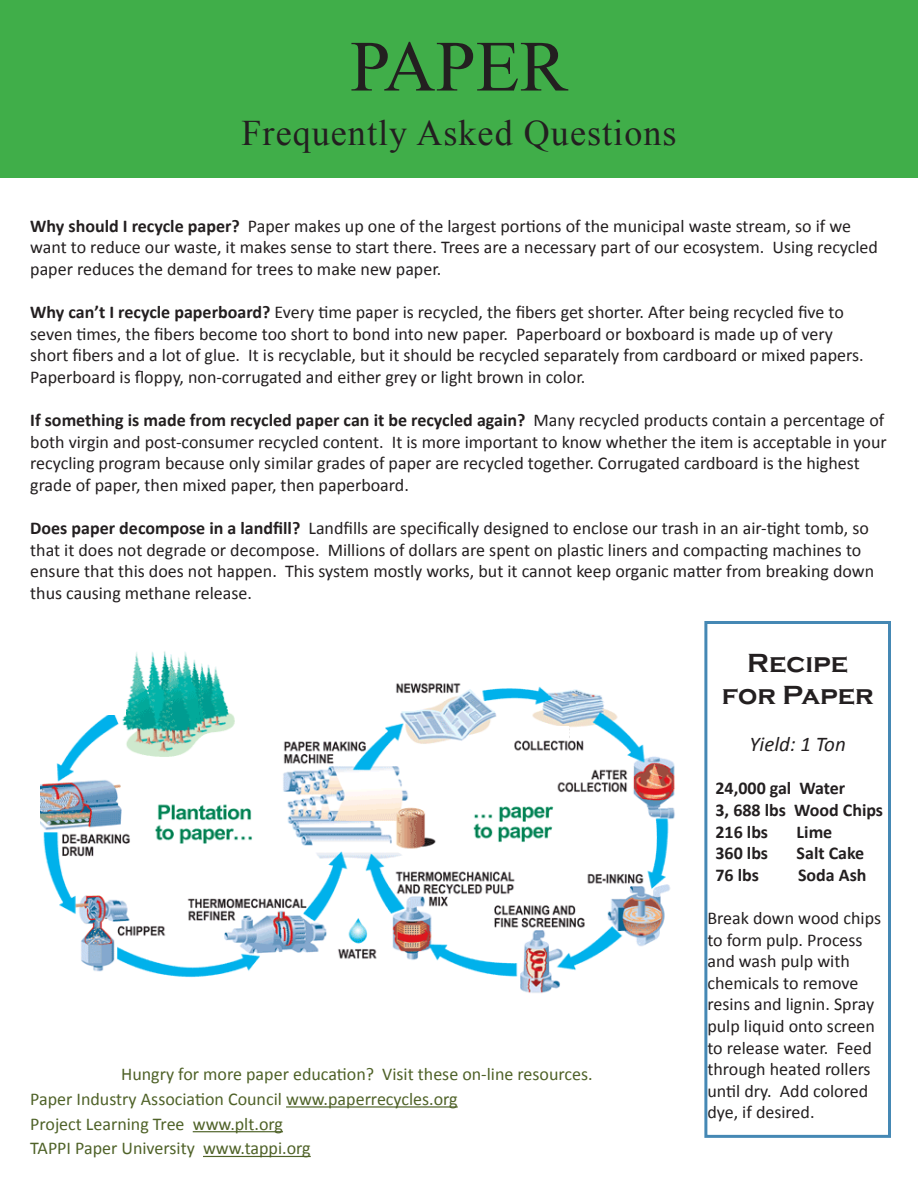
<style>
.page{position:relative;width:918px;height:1188px;background:#fff}
.page>*{position:absolute;margin:0;border:0;box-sizing:border-box;transform-origin:0 0}
.t1{font:72px "Times New Roman";color:#231f20}
.t2{font:36px "Times New Roman";letter-spacing:.03em;color:#231f20}
.t3{font:700 27px "Copperplate Gothic";color:#231f20}
.t4{font:italic 21px "Calibri";color:#231f20}
.t5{font:18px/21.6px "Calibri";color:#231f20}
.No_Spacing{font:18px "Calibri";color:#4f6228}
.t6{font:700 18px "Calibri";color:#231f20}
.s1{font-weight:700}
</style>
<div class="page">
<div style="left:0;top:0;width:918px;height:177px;background:#40ae49"></div>
<div style="left:704px;top:621px;width:187px;height:517px;border:3px solid #4588b4"></div>
<img style="left:40px;top:651px;width:635px;height:342px">
<div style="left:40px;top:682px;width:86px;height:33px;background:#fff"></div>
<div style="left:511px;top:726px;width:57px;height:13px;background:#fff"></div>
<hr style="left:286px;top:1106px;width:172px;height:2px;background:#4f6228">
<hr style="left:193px;top:1131px;width:90px;height:1px;background:#4f6228">
<hr style="left:203px;top:1156px;width:108px;height:1px;background:#4f6228">
<p class="t1" style="left:350px;top:18px;width:219px">PAPER</p>
<p class="t2" style="left:242px;top:108px;width:436px">Frequently Asked Questions</p>
<p class="t5" style="left:30px;top:215px;width:849px"><span class="s1">Why should I recycle paper?</span> Paper makes up one of the largest portions of the municipal waste stream, so if we want to reduce our waste, it makes sense to start there. Trees are a necessary part of our ecosystem. Using recycled paper reduces the demand for trees to make new paper.</p>
<p class="t5" style="left:30px;top:301px;width:835px"><span class="s1">Why can’t I recycle paperboard?</span> Every time paper is recycled, the fibers get shorter. After being recycled five to seven times, the fibers become too short to bond into new paper. Paperboard or boxboard is made up of very short fibers and a lot of glue. It is recyclable, but it should be recycled separately from cardboard or mixed papers.<br>Paperboard is floppy, non-corrugated and either grey or light brown in color.</p>
<p class="t5" style="left:30px;top:409px;width:858px"><span class="s1">If something is made from recycled paper can it be recycled again?</span> Many recycled products contain a percentage of both virgin and post-consumer recycled content. It is more important to know whether the item is acceptable in your recycling program because only similar grades of paper are recycled together. Corrugated cardboard is the highest grade of paper, then mixed paper, then paperboard.</p>
<p class="t5" style="left:30px;top:517px;width:846px"><span class="s1">Does paper decompose in a landfill?</span> Landfills are specifically designed to enclose our trash in an air-tight tomb, so that it does not degrade or decompose. Millions of dollars are spent on plastic liners and compacting machines to ensure that this does not happen. This system mostly works, but it cannot keep organic matter from breaking down</p>
<p class="t5" style="left:30px;top:582px;width:223px">thus causing methane release.</p>
<p class="No_Spacing" style="left:121px;top:1063px;width:473px">Hungry for more paper education? Visit these on-line resources.</p>
<p class="No_Spacing" style="left:30px;top:1088px;width:429px">Paper Industry Association Council www.paperrecycles.org</p>
<p class="No_Spacing" style="left:30px;top:1112px;width:254px">Project Learning Tree www.plt.org</p>
<p class="No_Spacing" style="left:30px;top:1137px;width:282px">TAPPI Paper University www.tappi.org</p>
<p class="t3" style="left:747px;top:648px;width:102px">Recipe</p>
<p class="t3" style="left:722px;top:681px;width:153px">for Paper</p>
<p class="t4" style="left:750px;top:730px;width:98px">Yield: 1 Ton</p>
<p class="t6" style="left:716px;top:777px;width:131px">24,000 gal Water</p>
<p class="t6" style="left:716px;top:799px;width:169px">3, 688 lbs Wood Chips</p>
<p class="t6" style="left:716px;top:820px;width:54px">216 lbs</p>
<p class="t6" style="left:797px;top:820px;width:37px">Lime</p>
<p class="t6" style="left:716px;top:842px;width:54px">360 lbs</p>
<p class="t6" style="left:797px;top:842px;width:69px">Salt Cake</p>
<p class="t6" style="left:716px;top:863px;width:45px">76 lbs</p>
<p class="t6" style="left:798px;top:863px;width:70px">Soda Ash</p>
<p class="t5" style="left:707px;top:907px;width:175px">Break down wood chips to form pulp. Process and wash pulp with chemicals to remove resins and lignin. Spray pulp liquid onto screen to release water. Feed through heated rollers until dry. Add colored dye, if desired.</p>
</div>
